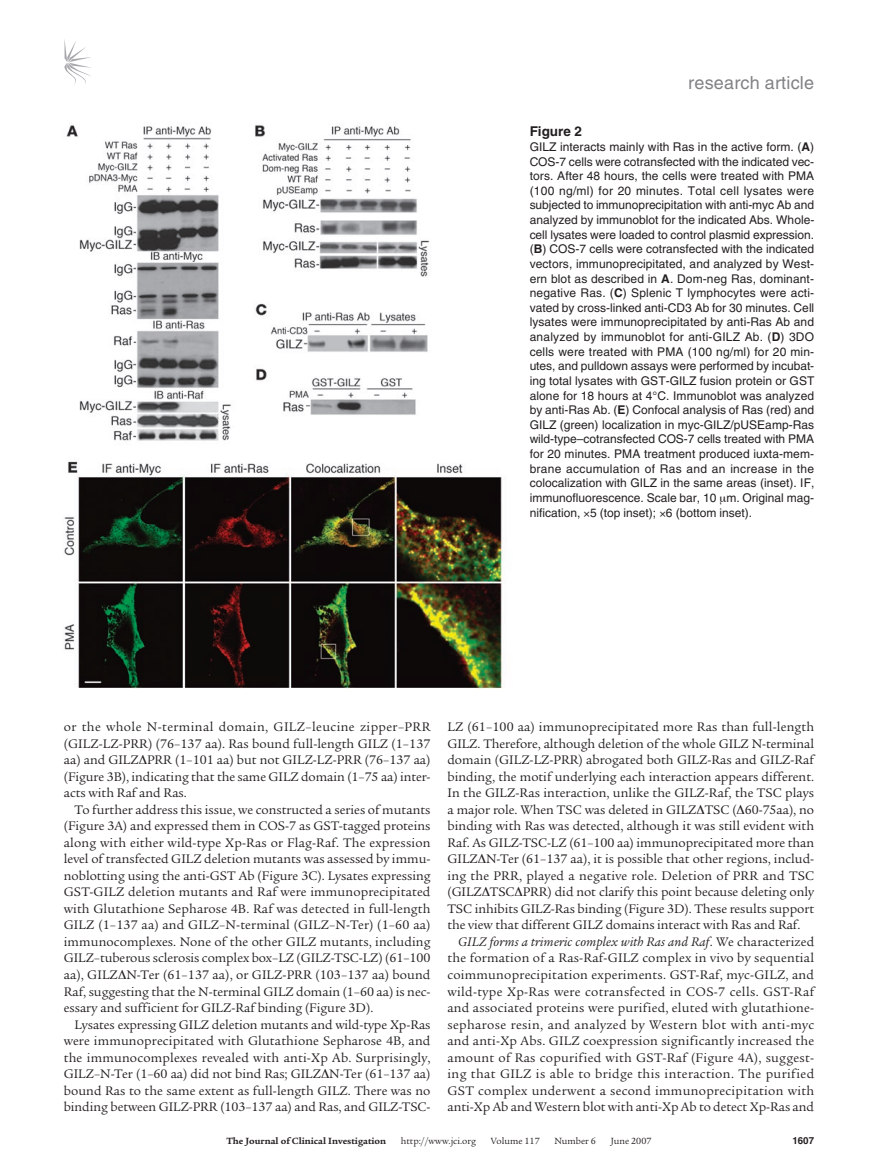
<style>
.page{position:relative;width:878px;height:1174px;background:#fff}
.page>*{position:absolute;margin:0;border:0;box-sizing:border-box;transform-origin:0 0}
.t1{font:18px "Helvetica LT Std";letter-spacing:.01em;color:#808285}
.t2{font:13.5px/16.5px "Legacy Serif Std";letter-spacing:-.005em;color:#231f20;text-align:justify}
.t3{font:700 13.5px "Helvetica LT Std";color:#231f20}
.t4{font:12px/14.5px "Helvetica LT Std";color:#231f20;text-align:justify}
.t5{font:9.75px "Legacy Serif Std";color:#231f20}
.t6{font:700 9.75px "Legacy Serif Std";color:#231f20}
.t7{font:700 9.75px "Helvetica LT Std";color:#231f20}
.s1{font-weight:700}
.s2{font-style:italic}
</style>
<div class="page">
<svg style="left:64px;top:39px;width:27px;height:45px"></svg>
<img style="left:64px;top:125px;width:439px;height:564px">
<h1 class="t1" style="left:688px;top:72px;width:127px">research article</h1>
<p class="t3" style="left:529px;top:123px;width:54px">Figure 2</p>
<p class="t4" style="left:529px;top:139px;width:286px">GILZ interacts mainly with Ras in the active form. (<span class="s1">A</span>)<br>COS-7 cells were cotransfected with the indicated vec&shy;tors. After 48 hours, the cells were treated with PMA (100 ng/ml) for 20 minutes. Total cell lysates were subjected to immunoprecipitation with anti-myc Ab and analyzed by immunoblot for the indicated Abs. Whole&shy;cell lysates were loaded to control plasmid expression. (<span class="s1">B</span>) COS-7 cells were cotransfected with the indicated vectors, immunoprecipitated, and analyzed by West&shy;ern blot as described in <span class="s1">A</span>. Dom-neg Ras, dominant&shy;negative Ras. (<span class="s1">C</span>) Splenic T lymphocytes were acti&shy;vated by cross-linked anti-CD3 Ab for 30 minutes. Cell lysates were immunoprecipitated by anti-Ras Ab and analyzed by immunoblot for anti-GILZ Ab. (<span class="s1">D</span>) 3DO cells were treated with PMA (100 ng/ml) for 20 min&shy;utes, and pulldown assays were performed by incubat&shy;ing total lysates with GST-GILZ fusion protein or GST alone for 18 hours at 4°C. Immunoblot was analyzed by anti-Ras Ab. (<span class="s1">E</span>) Confocal analysis of Ras (red) and GILZ (green) localization in myc-GILZ/pUSEamp-Ras wild-type–cotransfected COS-7 cells treated with PMA for 20 minutes. PMA treatment produced iuxta-mem&shy;brane accumulation of Ras and an increase in the colocalization with GILZ in the same areas (inset). IF, immunofluorescence. Scale bar, 10 m. Original mag&shy;nification, 5 (top inset); 6 (bottom inset).</p>
<p class="t2" style="left:64px;top:719px;width:368px">or the whole N-terminal domain, GILZ–leucine zipper–PRR (GILZ-LZ-PRR) (76–137 aa). Ras bound full-length GILZ (1–137 aa) and GILZ PRR (1–101 aa) but not GILZ-LZ-PRR (76–137 aa) (Figure 3B), indicating that the same GILZ domain (1–75 aa) inter&shy;acts with Raf and Ras.</p>
<p class="t2" style="left:64px;top:801px;width:368px;text-indent:11px">To further address this issue, we constructed a series of mutants (Figure 3A) and expressed them in COS-7 as GST-tagged proteins along with either wild-type Xp-Ras or Flag-Raf. The expression level of transfected GILZ deletion mutants was assessed by immu&shy;noblotting using the anti-GST Ab (Figure 3C). Lysates expressing GST-GILZ deletion mutants and Raf were immunoprecipitated with Glutathione Sepharose 4B. Raf was detected in full-length GILZ (1–137 aa) and GILZ–N-terminal (GILZ–N-Ter) (1–60 aa) immunocomplexes. None of the other GILZ mutants, including GILZ–tuberous sclerosis complex box–LZ (GILZ-TSC-LZ) (61–100 aa), GILZ N-Ter (61–137 aa), or GILZ-PRR (103–137 aa) bound Raf, suggesting that the N-terminal GILZ domain (1–60 aa) is nec&shy;essary and sufficient for GILZ-Raf binding (Figure 3D).</p>
<p class="t2" style="left:64px;top:1016px;width:368px;text-indent:11px">Lysates expressing GILZ deletion mutants and wild-type Xp-Ras were immunoprecipitated with Glutathione Sepharose 4B, and the immunocomplexes revealed with anti-Xp Ab. Surprisingly, GILZ–N-Ter (1–60 aa) did not bind Ras; GILZ N-Ter (61–137 aa) bound Ras to the same extent as full-length GILZ. There was no binding between GILZ-PRR (103–137 aa) and Ras, and GILZ-TSC-</p>
<p class="t2" style="left:447px;top:719px;width:368px">LZ (61–100 aa) immunoprecipitated more Ras than full-length GILZ. Therefore, although deletion of the whole GILZ N-terminal domain (GILZ-LZ-PRR) abrogated both GILZ-Ras and GILZ-Raf binding, the motif underlying each interaction appears different.<br>In the GILZ-Ras interaction, unlike the GILZ-Raf, the TSC plays a major role. When TSC was deleted in GILZ TSC ( 60-75aa), no binding with Ras was detected, although it was still evident with Raf. As GILZ-TSC-LZ (61–100 aa) immunoprecipitated more than GILZ N-Ter (61–137 aa), it is possible that other regions, includ&shy;ing the PRR, played a negative role. Deletion of PRR and TSC (GILZ TSC PRR) did not clarify this point because deleting only TSC inhibits GILZ-Ras binding (Figure 3D). These results support the view that different GILZ domains interact with Ras and Raf.</p>
<p class="t2" style="left:447px;top:933px;width:368px;text-indent:11px"><span class="s2">GILZ forms a trimeric complex with Ras and Raf</span>. We characterized the formation of a Ras-Raf-GILZ complex in vivo by sequential coimmunoprecipitation experiments. GST-Raf, myc-GILZ, and wild-type Xp-Ras were cotransfected in COS-7 cells. GST-Raf and associated proteins were purified, eluted with glutathione&shy;sepharose resin, and analyzed by Western blot with anti-myc and anti-Xp Abs. GILZ coexpression significantly increased the amount of Ras copurified with GST-Raf (Figure 4A), suggest&shy;ing that GILZ is able to bridge this interaction. The purified GST complex underwent a second immunoprecipitation with anti-Xp Ab and Western blot with anti-Xp Ab to detect Xp-Ras and</p>
<p class="t6" style="left:226px;top:1135px;width:161px">The Journal of Clinical Investigation</p>
<p class="t5" style="left:401px;top:1135px;width:77px">http://www.jci.org</p>
<p class="t5" style="left:491px;top:1135px;width:50px">Volume 117</p>
<p class="t5" style="left:554px;top:1135px;width:43px">Number 6</p>
<p class="t5" style="left:610px;top:1135px;width:42px">June 2007</p>
<p class="t7" style="left:792px;top:1134px;width:23px">1607</p>
</div>
